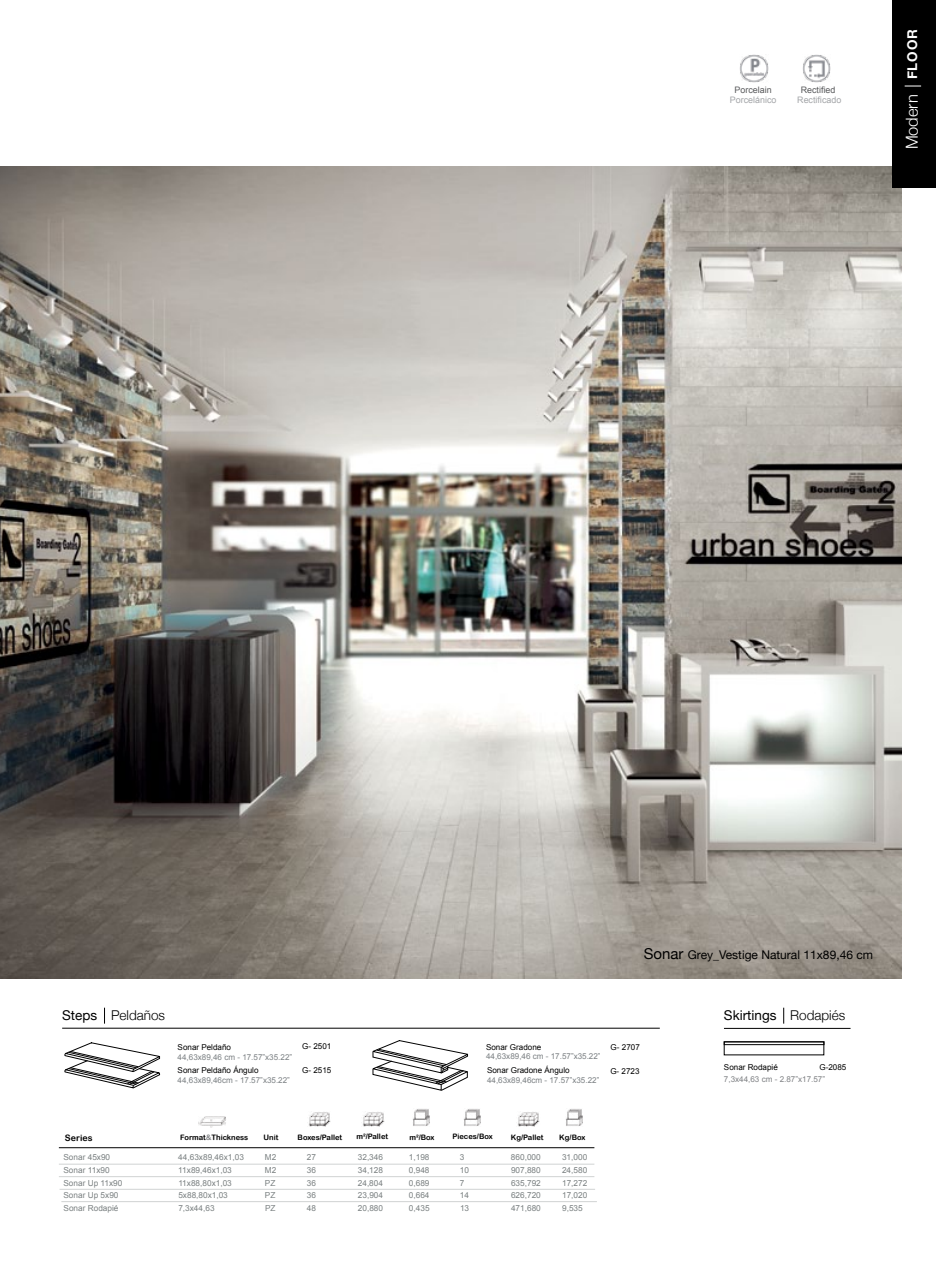
<style>
.page{position:relative;width:936px;height:1263px;background:#fff}
.page>*{position:absolute;margin:0;border:0;box-sizing:border-box;transform-origin:0 0}
.t1{font:17.25px "Helvetica Neue";color:#fff}
.t2{font:300 16.5px "Helvetica Neue";color:#fff}
.t3{font:13.5px "Helvetica Neue";color:#000}
.t4{font:300 13.5px "Helvetica Neue";color:#000}
.t5{font:12px "Helvetica Neue";color:#000}
.t6{font:8.85px/10.6px "Arial";color:#a3a5a8;text-align:center}
.t7{font:8.85px "Arial Rounded MT Bold";color:#000}
.t8{font:8.25px "Arial";color:#7a8081}
.t9{font:8.1px/9.8px "Arial";color:#7c8184}
.t10{font:8.1px "Arial";color:#000}
.t11{font:8.1px/11.6px "Arial";color:#808285}
.t12{font:7.5px "Arial Rounded MT Bold";color:#000}
.s1{color:#58595b}
.s2{font-weight:700;font-size:13.5px}
.s3{font-size:9.75px}
.s4{font-size:15px}
.s5{font-weight:400}
.s6{color:#000}
.s7{font-weight:300}
.s8{color:#808285}
</style>
<div class="page">
<div style="left:724px;top:1041px;width:100px;height:4px;border:1px solid #000"></div>
<img style="left:413px;top:1109px;width:17px;height:17px">
<img style="left:464px;top:1109px;width:17px;height:17px">
<img style="left:566px;top:1109px;width:17px;height:17px">
<img style="left:309px;top:1112px;width:22px;height:15px">
<img style="left:198px;top:1116px;width:28px;height:12px">
<img style="left:363px;top:1112px;width:22px;height:15px">
<img style="left:518px;top:1112px;width:22px;height:15px">
<svg style="left:783px;top:1008px;width:1px;height:16px"></svg>
<hr style="left:724px;top:1028px;width:126px;height:1px;background:#000">
<img style="left:0;top:167px;width:901px;height:812px">
<div style="left:892px;top:0;width:43px;height:187px;background:#000"></div>
<svg style="left:904px;top:85px;width:18px;height:2px"></svg>
<svg style="left:104px;top:1008px;width:1px;height:16px"></svg>
<hr style="left:62px;top:1028px;width:597px;height:1px;background:#000">
<hr style="left:59px;top:1147px;width:535px;height:1px;background:#000">
<hr style="left:59px;top:1164px;width:535px;height:1px;background:#d0d3d3">
<hr style="left:59px;top:1176px;width:535px;height:1px;background:#d0d3d3">
<img style="left:802px;top:54px;width:28px;height:28px">
<img style="left:740px;top:54px;width:28px;height:28px">
<svg style="left:64px;top:1042px;width:97px;height:46px"></svg>
<svg style="left:372px;top:1040px;width:97px;height:51px"></svg>
<hr style="left:60px;top:1189px;width:535px;height:1px;background:#d0d3d3">
<hr style="left:61px;top:1201px;width:536px;height:1px;background:#d0d3d3">
<p class="t6" style="left:729px;top:84px;width:48px"><span class="s1">Porcelain<br></span>Porcelánico</p>
<p class="t6" style="left:797px;top:84px;width:46px"><span class="s1">Rectified<br></span>Rectificado</p>
<p class="t2" style="left:901px;top:149px;width:122px;rotate:-90deg">Modern <span class="s2">FLOOR</span></p>
<p class="t1" style="left:904px;top:146px;width:104px;rotate:-90deg">Modern <span class="s3">FLOOR</span></p>
<p class="t5" style="left:643px;top:947px;width:231px"><span class="s4">Sonar</span> Grey_Vestige Natural 11x89,46 cm</p>
<p class="t4" style="left:62px;top:1007px;width:104px"><span class="s5">Steps</span> Peldaños</p>
<p class="t10" style="left:302px;top:1042px;width:31px">G- 2501</p>
<p class="t10" style="left:302px;top:1066px;width:31px">G- 2515</p>
<p class="t10" style="left:610px;top:1066px;width:31px">G- 2723</p>
<p class="t10" style="left:486px;top:1042px;width:57px">Sonar Gradone</p>
<p class="t10" style="left:610px;top:1043px;width:31px">G- 2707</p>
<p class="t9" style="left:486px;top:1051px;width:116px">44,63x89,46 cm - 17.57”x35.22”</p>
<p class="t9" style="left:178px;top:1042px;width:116px"><span class="s6">Sonar Peldaño<br></span>44,63x89,46 cm - 17.57”x35.22”</p>
<p class="t9" style="left:178px;top:1065px;width:114px"><span class="s6">Sonar Peldaño Ángulo<br></span>44,63x89,46cm - 17.57”x35.22”</p>
<p class="t9" style="left:487px;top:1065px;width:114px"><span class="s6">Sonar Gradone Ángulo<br></span>44,63x89,46cm - 17.57”x35.22”</p>
<p class="t3" style="left:724px;top:1007px;width:123px">Skirtings <span class="s7">Rodapiés</span></p>
<p class="t11" style="left:724px;top:1062px;width:124px;text-indent:95px"><span class="s6">G-2085<br></span>7,3x44,63 cm - 2.87”x17.57”</p>
<p class="t10" style="left:724px;top:1063px;width:55px">Sonar Rodapié</p>
<p class="t7" style="left:65px;top:1133px;width:29px">Series</p>
<p class="t12" style="left:180px;top:1133px;width:70px">Format<span class="s8">&amp;</span>Thickness</p>
<p class="t12" style="left:263px;top:1133px;width:16px">Unit</p>
<p class="t12" style="left:297px;top:1133px;width:46px">Boxes/Pallet</p>
<p class="t12" style="left:356px;top:1132px;width:33px">m²/Pallet</p>
<p class="t12" style="left:409px;top:1133px;width:27px">m²/Box</p>
<p class="t12" style="left:452px;top:1132px;width:42px">Pieces/Box</p>
<p class="t12" style="left:511px;top:1132px;width:34px">Kg/Pallet</p>
<p class="t12" style="left:559px;top:1132px;width:27px">Kg/Box</p>
<p class="t8" style="left:63px;top:1153px;width:48px">Sonar 45x90</p>
<p class="t8" style="left:178px;top:1153px;width:67px">44,63x89,46x1,03</p>
<p class="t8" style="left:265px;top:1153px;width:13px">M2</p>
<p class="t8" style="left:307px;top:1153px;width:11px">27</p>
<p class="t8" style="left:358px;top:1153px;width:27px">32,346</p>
<p class="t8" style="left:409px;top:1153px;width:22px">1,198</p>
<p class="t8" style="left:460px;top:1153px;width:6px">3</p>
<p class="t8" style="left:511px;top:1153px;width:31px">860,000</p>
<p class="t8" style="left:562px;top:1153px;width:27px">31,000</p>
<p class="t8" style="left:63px;top:1165px;width:48px">Sonar 11x90</p>
<p class="t8" style="left:178px;top:1165px;width:55px">11x89,46x1,03</p>
<p class="t8" style="left:265px;top:1165px;width:13px">M2</p>
<p class="t8" style="left:307px;top:1165px;width:11px">36</p>
<p class="t8" style="left:358px;top:1165px;width:27px">34,128</p>
<p class="t8" style="left:409px;top:1165px;width:22px">0,948</p>
<p class="t8" style="left:460px;top:1165px;width:11px">10</p>
<p class="t8" style="left:511px;top:1165px;width:31px">907,880</p>
<p class="t8" style="left:562px;top:1165px;width:27px">24,580</p>
<p class="t8" style="left:63px;top:1178px;width:61px">Sonar Up 11x90</p>
<p class="t8" style="left:178px;top:1178px;width:55px">11x88,80x1,03</p>
<p class="t8" style="left:265px;top:1178px;width:12px">PZ</p>
<p class="t8" style="left:307px;top:1178px;width:11px">36</p>
<p class="t8" style="left:358px;top:1178px;width:27px">24,804</p>
<p class="t8" style="left:409px;top:1178px;width:22px">0,689</p>
<p class="t8" style="left:460px;top:1178px;width:6px">7</p>
<p class="t8" style="left:511px;top:1178px;width:31px">635,792</p>
<p class="t8" style="left:562px;top:1178px;width:27px">17,272</p>
<p class="t8" style="left:63px;top:1191px;width:57px">Sonar Up 5x90</p>
<p class="t8" style="left:178px;top:1191px;width:51px">5x88,80x1,03</p>
<p class="t8" style="left:265px;top:1191px;width:12px">PZ</p>
<p class="t8" style="left:307px;top:1191px;width:11px">36</p>
<p class="t8" style="left:358px;top:1191px;width:27px">23,904</p>
<p class="t8" style="left:409px;top:1191px;width:22px">0,664</p>
<p class="t8" style="left:460px;top:1191px;width:11px">14</p>
<p class="t8" style="left:511px;top:1191px;width:31px">626,720</p>
<p class="t8" style="left:562px;top:1191px;width:27px">17,020</p>
<p class="t8" style="left:63px;top:1203px;width:57px">Sonar Rodapié</p>
<p class="t8" style="left:178px;top:1203px;width:38px">7,3x44,63</p>
<p class="t8" style="left:265px;top:1203px;width:12px">PZ</p>
<p class="t8" style="left:307px;top:1203px;width:11px">48</p>
<p class="t8" style="left:358px;top:1203px;width:27px">20,880</p>
<p class="t8" style="left:409px;top:1203px;width:22px">0,435</p>
<p class="t8" style="left:460px;top:1203px;width:11px">13</p>
<p class="t8" style="left:511px;top:1203px;width:31px">471,680</p>
<p class="t8" style="left:562px;top:1203px;width:22px">9,535</p>
</div>
